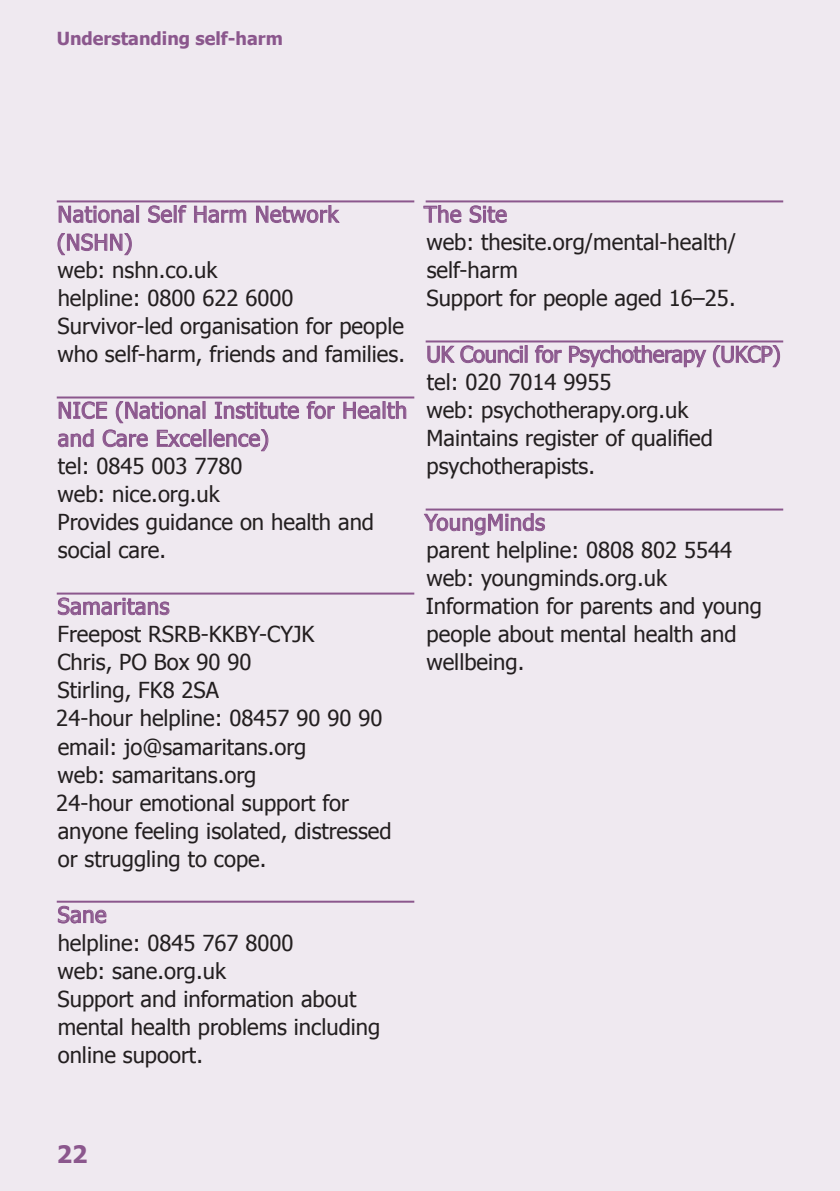
<style>
.page{position:relative;width:840px;height:1191px;background:#fff}
.page>*{position:absolute;margin:0;border:0;box-sizing:border-box;transform-origin:0 0}
.t1{font:700 24px "Tahoma";color:#8b578d}
.t2{font:22px/28px "Tahoma";color:#231f20}
.t3{font:22px/28px "Tahoma";letter-spacing:.02em;color:#8b578d}
.t4{font:22px "Tahoma";letter-spacing:-.01em;color:#8b578d}
.t5{font:700 18px "Tahoma";color:#8b578d}
</style>
<div class="page">
<div style="left:0;top:0;width:839px;height:1191px;background:#efe9f0"></div>
<hr style="left:57px;top:200px;width:357px;height:2px;background:#8b578d">
<hr style="left:57px;top:396px;width:357px;height:2px;background:#8b578d">
<hr style="left:57px;top:592px;width:357px;height:2px;background:#8b578d">
<hr style="left:57px;top:900px;width:357px;height:2px;background:#8b578d">
<svg style="left:59px;top:206px;width:75px;height:17px"></svg>
<div style="left:136px;top:205px;width:3px;height:18px;border:1px solid #8b578d"></div>
<svg style="left:148px;top:205px;width:38px;height:18px"></svg>
<svg style="left:194px;top:206px;width:52px;height:17px"></svg>
<svg style="left:256px;top:205px;width:84px;height:18px"></svg>
<svg style="left:57px;top:233px;width:75px;height:22px"></svg>
<svg style="left:59px;top:401px;width:48px;height:18px"></svg>
<svg style="left:116px;top:401px;width:89px;height:22px"></svg>
<svg style="left:215px;top:402px;width:84px;height:17px"></svg>
<svg style="left:306px;top:401px;width:29px;height:18px"></svg>
<svg style="left:343px;top:402px;width:37px;height:17px"></svg>
<div style="left:382px;top:401px;width:3px;height:18px;border:1px solid #8b578d"></div>
<svg style="left:386px;top:401px;width:20px;height:18px"></svg>
<svg style="left:58px;top:429px;width:36px;height:18px"></svg>
<svg style="left:102px;top:429px;width:46px;height:18px"></svg>
<svg style="left:157px;top:430px;width:45px;height:17px"></svg>
<div style="left:203px;top:429px;width:3px;height:18px;border:1px solid #8b578d"></div>
<svg style="left:209px;top:429px;width:59px;height:22px"></svg>
<svg style="left:58px;top:597px;width:112px;height:18px"></svg>
<svg style="left:58px;top:905px;width:48px;height:18px"></svg>
<hr style="left:425px;top:200px;width:357px;height:2px;background:#8b578d">
<hr style="left:425px;top:340px;width:357px;height:2px;background:#8b578d">
<hr style="left:425px;top:508px;width:357px;height:2px;background:#8b578d">
<svg style="left:423px;top:205px;width:38px;height:18px"></svg>
<svg style="left:469px;top:205px;width:37px;height:18px"></svg>
<svg style="left:427px;top:345px;width:95px;height:18px"></svg>
<div style="left:524px;top:345px;width:3px;height:18px;border:1px solid #8b578d"></div>
<svg style="left:535px;top:345px;width:26px;height:18px"></svg>
<svg style="left:569px;top:345px;width:137px;height:22px"></svg>
<svg style="left:712px;top:345px;width:67px;height:22px"></svg>
<svg style="left:424px;top:513px;width:121px;height:22px"></svg>
<hr style="left:839px;top:0;width:1px;height:1191px;background:#8b578d">
<p class="t5" style="left:57px;top:26px;width:227px">Understanding self-harm</p>
<p class="t3" style="left:57px;top:199px;width:283px">National Self Harm Network (NSHN)</p>
<p class="t2" style="left:57px;top:255px;width:349px">web: nshn.co.uk<br>helpline: 0800 622 6000<br>Survivor-led organisation for people who self-harm, friends and families.</p>
<p class="t3" style="left:57px;top:395px;width:351px">NICE (National Institute for Health and Care Excellence)</p>
<p class="t2" style="left:57px;top:451px;width:318px">tel: 0845 003 7780<br>web: nice.org.uk<br>Provides guidance on health and social care.</p>
<p class="t3" style="left:57px;top:591px;width:113px">Samaritans</p>
<p class="t2" style="left:56px;top:619px;width:336px">Freepost RSRB-KKBY-CYJK<br>Chris, PO Box 90 90<br>Stirling, FK8 2SA<br>24-hour helpline: 08457 90 90 90 email: jo@samaritans.org<br>web: samaritans.org<br>24-hour emotional support for anyone feeling isolated, distressed or struggling to cope.</p>
<p class="t3" style="left:57px;top:899px;width:50px">Sane</p>
<p class="t2" style="left:57px;top:927px;width:324px">helpline: 0845 767 8000<br>web: sane.org.uk<br>Support and information about mental health problems including online supoort.</p>
<p class="t3" style="left:423px;top:199px;width:84px">The Site</p>
<p class="t2" style="left:426px;top:227px;width:311px">web: thesite.org/mental-health/ self-harm<br>Support for people aged 16–25.</p>
<p class="t4" style="left:426px;top:339px;width:355px">UK Council for Psychotherapy (UKCP)</p>
<p class="t2" style="left:426px;top:367px;width:288px">tel: 020 7014 9955<br>web: psychotherapy.org.uk<br>Maintains register of qualified psychotherapists.</p>
<p class="t3" style="left:424px;top:507px;width:122px">YoungMinds</p>
<p class="t2" style="left:425px;top:535px;width:337px">parent helpline: 0808 802 5544 web: youngminds.org.uk<br>Information for parents and young people about mental health and wellbeing.</p>
<p class="t1" style="left:57px;top:1137px;width:32px">22</p>
</div>
